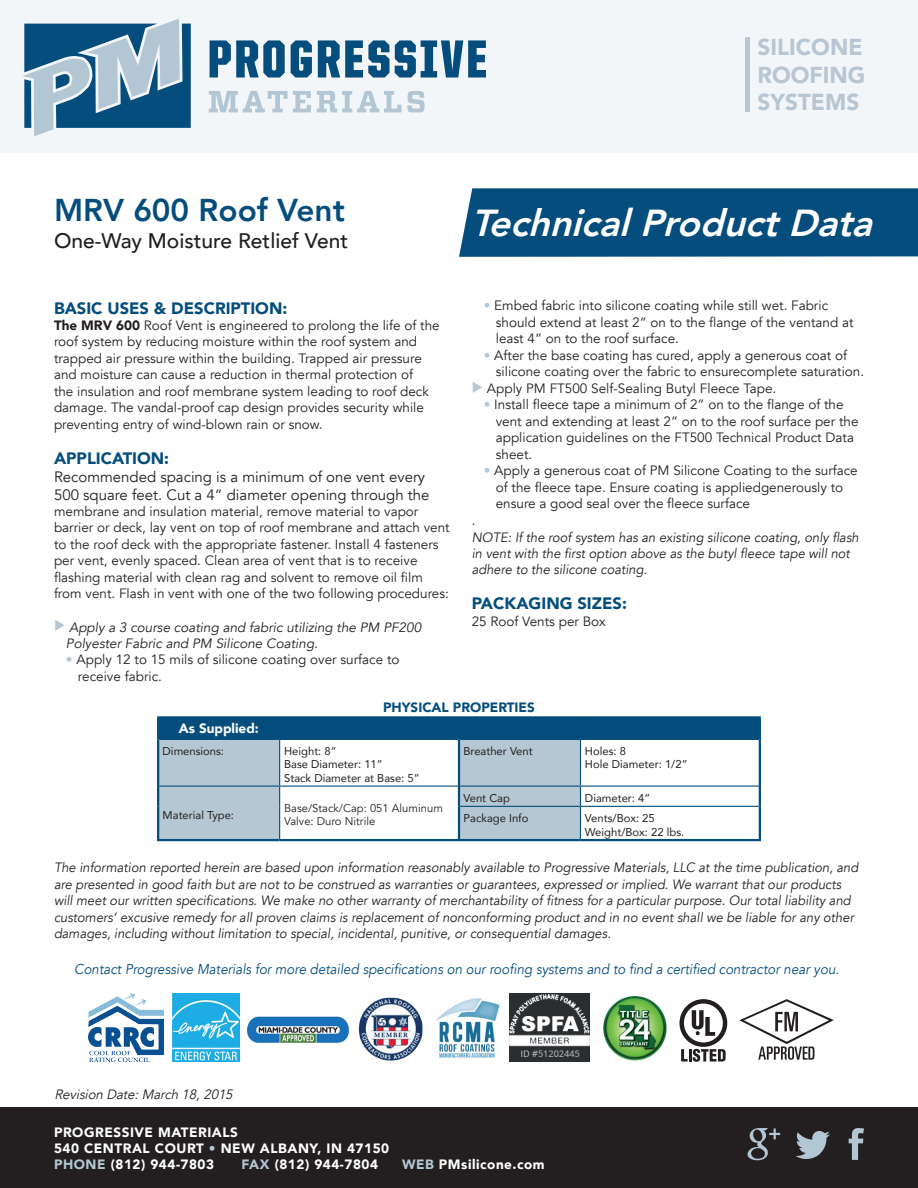
<style>
.page{position:relative;width:918px;height:1188px;background:#fff}
.page>*{position:absolute;margin:0;border:0;box-sizing:border-box;transform-origin:0 0}
.t1{font:italic 800 37.5px "Avenir";color:#fff}
.t2{font:800 31.5px "Avenir";color:#044d7c}
.t3{font:900 23.1px/27.8px "Avenir";color:#b7c6d2}
.t4{font:500 21px "Avenir";color:#231f20}
.t5{font:900 16.5px "Avenir";color:#044d7c}
.t6{font:15px/18px "Avenir";color:#231f20}
.t7{font:italic 14.25px "Avenir";color:#044d7c;scale:.94 1}
.t8{font:13.5px/16.5px "Avenir";color:#231f20}
.t9{font:italic 13.5px/16.5px "Avenir";color:#231f20;scale:.96 1}
.t10{font:italic 13.5px/16.5px "Avenir";color:#231f20}
.t11{font:900 13.5px/16.2px "Avenir";letter-spacing:.04em;color:#fff}
.t12{font:900 13.5px "Avenir";color:#044d7c}
.t13{font:900 13.5px "Avenir";color:#fff}
.t14{font:11.25px/13.5px "Avenir";color:#231f20}
.t15{font:11.25px/13.5px "Avenir";color:#231f20}
.s1{font-weight:900}
.s2{color:#b5c7d3}
</style>
<div class="page">
<div style="left:459px;top:188px;width:459px;height:69px;background:#044d7c"></div>
<div style="left:0;top:0;width:918px;height:153px;background:#f3f6f8"></div>
<svg style="left:209px;top:91px;width:102px;height:21px"></svg>
<svg style="left:317px;top:91px;width:108px;height:21px"></svg>
<svg style="left:210px;top:40px;width:75px;height:38px"></svg>
<svg style="left:291px;top:40px;width:21px;height:38px"></svg>
<svg style="left:318px;top:40px;width:168px;height:38px"></svg>
<svg style="left:23px;top:19px;width:168px;height:117px"></svg>
<div style="left:0;top:1107px;width:918px;height:81px;background:#231f20"></div>
<svg style="left:748px;top:1128px;width:32px;height:32px"></svg>
<svg style="left:796px;top:1131px;width:34px;height:28px"></svg>
<svg style="left:849px;top:1128px;width:15px;height:32px"></svg>
<hr style="left:745px;top:38px;width:4px;height:74px;background:#b7c6d2">
<svg style="left:159px;top:717px;width:600px;height:122px"></svg>
<hr style="left:279px;top:806px;width:1px;height:33px;background:#044d7c">
<hr style="left:460px;top:806px;width:121px;height:1px;background:#044d7c">
<hr style="left:581px;top:806px;width:178px;height:1px;background:#044d7c">
<hr style="left:580px;top:807px;width:1px;height:32px;background:#044d7c">
<hr style="left:157px;top:716px;width:123px;height:1px;background:#044d7c">
<hr style="left:280px;top:716px;width:179px;height:1px;background:#044d7c">
<hr style="left:459px;top:716px;width:122px;height:1px;background:#044d7c">
<hr style="left:581px;top:716px;width:180px;height:1px;background:#044d7c">
<hr style="left:159px;top:739px;width:121px;height:1px;background:#044d7c">
<hr style="left:280px;top:739px;width:178px;height:1px;background:#044d7c">
<hr style="left:460px;top:739px;width:121px;height:1px;background:#044d7c">
<hr style="left:581px;top:739px;width:178px;height:1px;background:#044d7c">
<hr style="left:157px;top:739px;width:2px;height:47px;background:#044d7c">
<hr style="left:157px;top:786px;width:2px;height:20px;background:#044d7c">
<hr style="left:157px;top:806px;width:2px;height:33px;background:#044d7c">
<hr style="left:157px;top:717px;width:2px;height:22px;background:#044d7c">
<hr style="left:579px;top:717px;width:3px;height:22px;background:#044d7c">
<hr style="left:458px;top:717px;width:2px;height:22px;background:#044d7c">
<hr style="left:458px;top:739px;width:2px;height:47px;background:#044d7c">
<hr style="left:759px;top:739px;width:2px;height:47px;background:#044d7c">
<hr style="left:458px;top:786px;width:2px;height:20px;background:#044d7c">
<hr style="left:458px;top:806px;width:2px;height:33px;background:#044d7c">
<hr style="left:759px;top:717px;width:2px;height:22px;background:#044d7c">
<hr style="left:157px;top:839px;width:123px;height:2px;background:#044d7c">
<hr style="left:280px;top:839px;width:179px;height:2px;background:#044d7c">
<hr style="left:759px;top:786px;width:2px;height:20px;background:#044d7c">
<hr style="left:759px;top:806px;width:2px;height:33px;background:#044d7c">
<hr style="left:459px;top:839px;width:122px;height:2px;background:#044d7c">
<hr style="left:581px;top:839px;width:180px;height:2px;background:#044d7c">
<img style="left:247px;top:1016px;width:103px;height:27px">
<img style="left:603px;top:996px;width:64px;height:65px">
<svg style="left:739px;top:999px;width:95px;height:61px"></svg>
<svg style="left:680px;top:999px;width:47px;height:63px"></svg>
<img style="left:89px;top:994px;width:75px;height:68px">
<img style="left:172px;top:994px;width:67px;height:68px">
<img style="left:358px;top:997px;width:65px;height:64px">
<img style="left:509px;top:994px;width:81px;height:68px">
<img style="left:436px;top:998px;width:64px;height:60px">
<h3 class="t3" style="left:758px;top:33px;width:109px">SILICONE<br>ROOFING<br>SYSTEMS</h3>
<h2 class="t2" style="left:54px;top:185px;width:292px">MRV 600 Roof Vent</h2>
<h3 class="t4" style="left:54px;top:222px;width:296px">One-Way Moisture Retlief Vent</h3>
<p class="t5" style="left:54px;top:294px;width:235px">BASIC USES &amp; DESCRIPTION:</p>
<p class="t8" style="left:54px;top:317px;width:387px"><span class="s1">The MRV 600</span> Roof Vent is engineered to prolong the life of the roof system by reducing moisture within the roof system and trapped air pressure within the building. Trapped air pressure and moisture can cause a reduction in thermal protection of<br>the insulation and roof membrane system leading to roof deck damage. The vandal-proof cap design provides security while preventing entry of wind-blown rain or snow.</p>
<p class="t5" style="left:54px;top:444px;width:117px">APPLICATION:</p>
<p class="t6" style="left:54px;top:468px;width:377px">Recommended spacing is a minimum of one vent every<br>500 square feet. Cut a 4” diameter opening through the</p>
<p class="t8" style="left:54px;top:503px;width:397px">membrane and insulation material, remove material to vapor barrier or deck, lay vent on top of roof membrane and attach vent to the roof deck with the appropriate fastener. Install 4 fasteners per vent, evenly spaced. Clean area of vent that is to receive flashing material with clean rag and solvent to remove oil film from vent. Flash in vent with one of the two following procedures:</p>
<p class="t10" style="left:66px;top:619px;width:357px;text-indent:-12px"><span class="s2">◆</span> Apply a 3 course coating and fabric utilizing the PM PF200<br>Polyester Fabric and PM Silicone Coating.</p>
<p class="t8" style="left:78px;top:652px;width:323px;text-indent:-12px"><span class="s2">•</span> Apply 12 to 15 mils of silicone coating over surface to receive fabric.</p>
<h1 class="t1" style="left:471px;top:200px;width:408px">Technical Product Data</h1>
<p class="t8" style="left:496px;top:298px;width:359px;text-indent:-12px"><span class="s2">•</span> Embed fabric into silicone coating while still wet. Fabric should extend at least 2” on to the flange of the ventand at least 4” on to the roof surface.</p>
<p class="t8" style="left:496px;top:347px;width:370px;text-indent:-12px"><span class="s2">•</span> After the base coating has cured, apply a generous coat of silicone coating over the fabric to ensurecomplete saturation.</p>
<p class="t8" style="left:472px;top:380px;width:306px"><span class="s2">◆</span> Apply PM FT500 Self-Sealing Butyl Fleece Tape.</p>
<p class="t8" style="left:496px;top:397px;width:364px;text-indent:-12px"><span class="s2">•</span> Install fleece tape a minimum of 2” on to the flange of the vent and extending at least 2” on to the roof surface per the application guidelines on the FT500 Technical Product Data sheet.</p>
<p class="t8" style="left:496px;top:463px;width:364px;text-indent:-12px"><span class="s2">•</span> Apply a generous coat of PM Silicone Coating to the surface of the fleece tape. Ensure coating is appliedgenerously to ensure a good seal over the fleece surface</p>
<p class="t8" style="left:472px;top:512px;width:5px">.</p>
<p class="t9" style="left:472px;top:529px;width:405px">NOTE: If the roof system has an existing silicone coating, only flash in vent with the first option above as the butyl fleece tape will not adhere to the silicone coating.</p>
<p class="t5" style="left:472px;top:589px;width:157px">PACKAGING SIZES:</p>
<p class="t8" style="left:472px;top:613px;width:136px">25 Roof Vents per Box</p>
<p class="t12" style="left:383px;top:696px;width:153px">PHYSICAL PROPERTIES</p>
<p class="t13" style="left:179px;top:716px;width:82px">As Supplied:</p>
<p class="t14" style="left:163px;top:744px;width:63px">Dimensions:</p>
<p class="t14" style="left:284px;top:744px;width:137px">Height: 8”<br>Base Diameter: 11”<br>Stack Diameter at Base: 5”</p>
<p class="t14" style="left:463px;top:744px;width:71px">Breather Vent</p>
<p class="t14" style="left:585px;top:744px;width:104px">Holes: 8<br>Hole Diameter: 1/2”</p>
<p class="t14" style="left:163px;top:808px;width:73px">Material Type:</p>
<p class="t15" style="left:284px;top:802px;width:160px">Base/Stack/Cap: 051 Aluminum<br>Valve: Duro Nitrile</p>
<p class="t14" style="left:463px;top:791px;width:48px">Vent Cap</p>
<p class="t14" style="left:585px;top:791px;width:67px">Diameter: 4”</p>
<p class="t14" style="left:463px;top:811px;width:67px">Package Info</p>
<p class="t14" style="left:585px;top:811px;width:101px">Vents/Box: 25<br>Weight/Box: 22 lbs.</p>
<p class="t9" style="left:54px;top:859px;width:839px">The information reported herein are based upon information reasonably available to Progressive Materials, LLC at the time publication, and are presented in good faith but are not to be construed as warranties or guarantees, expressed or implied. We warrant that our products will meet our written specifications. We make no other warranty of merchantability of fitness for a particular purpose. Our total liability and customers’ excusive remedy for all proven claims is replacement of nonconforming product and in no event shall we be liable for any other damages, including without limitation to special, incidental, punitive, or consequential damages.</p>
<p class="t7" style="left:74px;top:960px;width:815px">Contact Progressive Materials for more detailed specifications on our roofing systems and to find a certified contractor near you.</p>
<p class="t10" style="left:55px;top:1087px;width:180px">Revision Date: March 18, 2015</p>
<p class="t11" style="left:54px;top:1124px;width:337px">PROGRESSIVE MATERIALS<br>540 CENTRAL COURT <span class="s2">•</span> NEW ALBANY, IN 47150<br><span class="s2">PHONE</span> (812) 944-7803</p>
<p class="t11" style="left:242px;top:1156px;width:138px"><span class="s2">FAX</span> (812) 944-7804</p>
<p class="t11" style="left:402px;top:1156px;width:144px"><span class="s2">WEB</span> PMsilicone.com</p>
</div>
